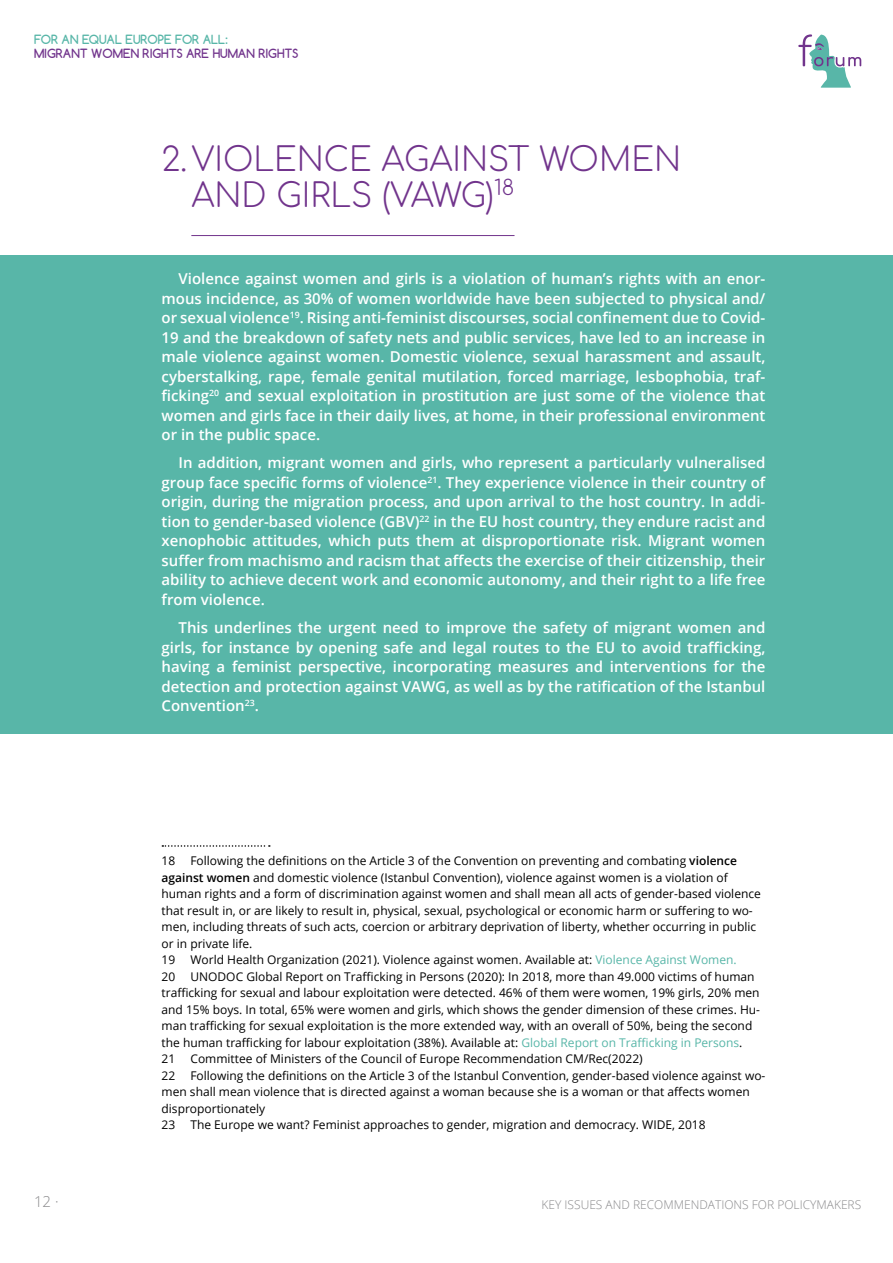
<style>
.page{position:relative;width:893px;height:1263px;background:#fff}
.page>*{position:absolute;margin:0;border:0;box-sizing:border-box;transform-origin:0 0}
.t1{font:300 33px/36px "Comfortaa";color:#71348c}
.t2{font:600 15px/19.5px "Open Sans";color:#fff;text-align:justify}
.t3{font:300 15px "Open Sans";color:#89898b}
.t4{font:12px/16.5px "Open Sans";color:#000}
.t5{font:300 12px "Open Sans";color:#89898b}
.t6{font:700 12px "Comfortaa";color:#71348c}
.t7{font:700 12px "Comfortaa";color:#58b6a8}
.s1{font-weight:600}
.s2{color:#58b6a8}
</style>
<div class="page">
<svg style="left:798px;top:34px;width:63px;height:54px"></svg>
<div style="left:0;top:255px;width:893px;height:478px;background:#58b6a8"></div>
<hr style="left:191px;top:235px;width:323px;height:1px;background:#71348c">
<svg style="left:162px;top:845px;width:108px;height:2px"></svg>
<p class="t7" style="left:34px;top:32px;width:195px">FOR AN EQUAL EUROPE FOR ALL:</p>
<p class="t6" style="left:34px;top:46px;width:266px">MIGRANT WOMEN RIGHTS ARE HUMAN RIGHTS</p>
<h1 class="t1" style="left:191px;top:137px;width:491px;text-indent:-30px">2.VIOLENCE AGAINST WOMEN<br>AND GIRLS (VAWG)<sup>18</sup></h1>
<p class="t2" style="left:162px;top:269px;width:605px;text-indent:17px">Violence against women and girls is a violation of human’s rights with an enor&shy;mous incidence, as 30% of women worldwide have been subjected to physical and/ or sexual violence<sup>19</sup>. Rising anti-feminist discourses, social confinement due to Covid-19 and the breakdown of safety nets and public services, have led to an increase in male violence against women. Domestic violence, sexual harassment and assault, cyberstalking, rape, female genital mutilation, forced marriage, lesbophobia, traf&shy;ficking<sup>20</sup> and sexual exploitation in prostitution are just some of the violence that women and girls face in their daily lives, at home, in their professional environment or in the public space.</p>
<p class="t2" style="left:162px;top:453px;width:605px;text-indent:17px">In addition, migrant women and girls, who represent a particularly vulneralised group face specific forms of violence<sup>21</sup>. They experience violence in their country of origin, during the migration process, and upon arrival to the host country. In addi&shy;tion to gender-based violence (GBV)<sup>22</sup> in the EU host country, they endure racist and xenophobic attitudes, which puts them at disproportionate risk. Migrant women suffer from machismo and racism that affects the exercise of their citizenship, their ability to achieve decent work and economic autonomy, and their right to a life free from violence.</p>
<p class="t2" style="left:162px;top:617px;width:605px;text-indent:17px">This underlines the urgent need to improve the safety of migrant women and girls, for instance by opening safe and legal routes to the EU to avoid trafficking, having a feminist perspective, incorporating measures and interventions for the detection and protection against VAWG, as well as by the ratification of the Istanbul Convention<sup>23</sup>.</p>
<p class="t4" style="left:162px;top:852px;width:601px;text-indent:29px">Following the definitions on the Article 3 of the Convention on preventing and combating <span class="s1">violence against women</span> and domestic violence (Istanbul Convention), violence against women is a violation of human rights and a form of discrimination against women and shall mean all acts of gender-based violence that result in, or are likely to result in, physical, sexual, psychological or economic harm or suffering to wo&shy;men, including threats of such acts, coercion or arbitrary deprivation of liberty, whether occurring in public or in private life.<br>19</p>
<p class="t4" style="left:162px;top:852px;width:15px">18</p>
<p class="t4" style="left:190px;top:951px;width:548px">World Health Organization (2021). Violence against women. Available at: <span class="s2">Violence Against Women.</span></p>
<p class="t4" style="left:162px;top:968px;width:600px;text-indent:29px">UNODOC Global Report on Trafficking in Persons (2020): In 2018, more than 49.000 victims of human trafficking for sexual and labour exploitation were detected. 46% of them were women, 19% girls, 20% men and 15% boys. In total, 65% were women and girls, which shows the gender dimension of these crimes. Hu&shy;man trafficking for sexual exploitation is the more extended way, with an overall of 50%, being the second the human trafficking for labour exploitation (38%). Available at: <span class="s2">Global Report on Trafficking in Persons</span>.<br>21</p>
<p class="t4" style="left:162px;top:968px;width:15px">20</p>
<p class="t4" style="left:190px;top:1050px;width:454px">Committee of Ministers of the Council of Europe Recommendation CM/Rec(2022)</p>
<p class="t4" style="left:162px;top:1067px;width:605px;text-indent:29px">Following the definitions on the Article 3 of the Istanbul Convention, gender-based violence against wo&shy;men shall mean violence that is directed against a woman because she is a woman or that affects women disproportionately<br>23</p>
<p class="t4" style="left:162px;top:1067px;width:15px">22</p>
<p class="t4" style="left:190px;top:1116px;width:517px">The Europe we want? Feminist approaches to gender, migration and democracy. WIDE, 2018</p>
<p class="t3" style="left:34px;top:1191px;width:26px">12 ·</p>
<p class="t5" style="left:541px;top:1196px;width:321px">KEY ISSUES AND RECOMMENDATIONS FOR POLICYMAKERS</p>
</div>
